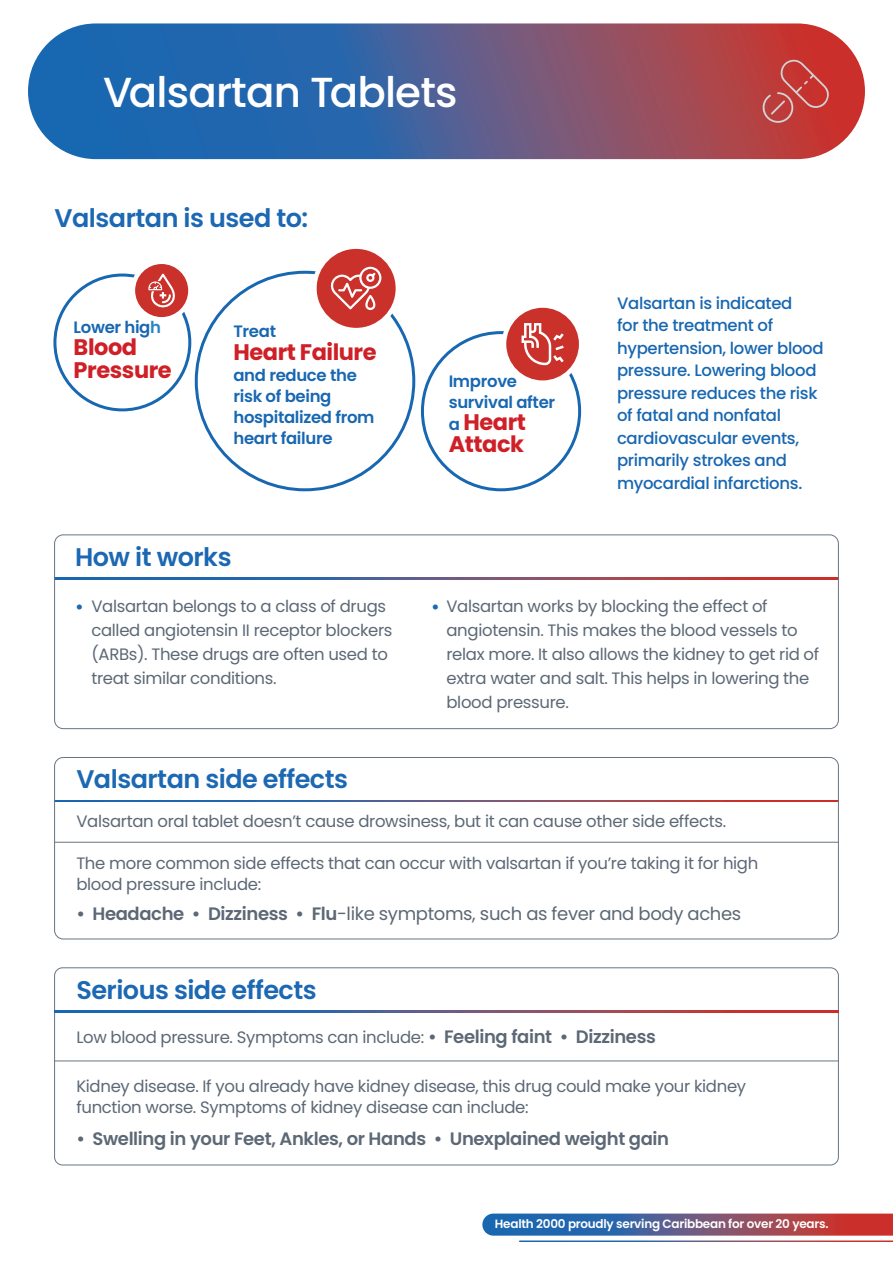
<style>
.page{position:relative;width:893px;height:1263px;background:#fff}
.page>*{position:absolute;margin:0;border:0;box-sizing:border-box;transform-origin:0 0}
.t1{font:500 42px "Poppins";letter-spacing:-.02em;color:#fff}
.t2{font:600 25.5px "Poppins";letter-spacing:-.02em;color:#1c68b3}
.t3{font:700 22.5px/22.5px "Poppins";letter-spacing:-.02em;color:#cf2027}
.t4{font:18px "Poppins";letter-spacing:-.02em;color:#5c6875}
.t5{font:600 18px "Poppins";letter-spacing:-.02em;color:#5c6875}
.t6{font:16.5px/24px "Poppins";letter-spacing:-.02em;color:#5c6875}
.t7{font:500 16.5px/22.5px "Poppins";letter-spacing:-.02em;color:#1867b1}
.t8{font:600 16.5px/21px "Poppins";letter-spacing:-.02em;color:#1867b1}
.t9{font:600 12px "Poppins";letter-spacing:-.02em;color:#fff}
.s1{color:#2784c6}
.s2{font-weight:600;font-size:18px;color:#1c68b3}
.s3{font-weight:600;font-size:16.5px;color:#1867b1}
.s4{font-weight:600}
.s5{font-weight:600;font-size:18px}
</style>
<div class="page">
<div style="left:53px;top:274px;width:138px;height:137px;border:3px solid #1867b1;border-radius:50%"></div>
<svg style="left:502px;top:307px;width:77px;height:78px"></svg>
<svg style="left:194px;top:270px;width:222px;height:222px"></svg>
<svg style="left:312px;top:248px;width:88px;height:84px"></svg>
<svg style="left:131px;top:264px;width:58px;height:58px"></svg>
<svg style="left:28px;top:23px;width:837px;height:136px;background:#5b5b88"></svg>
<hr style="left:55px;top:842px;width:783px;height:1px;background:#687484">
<svg style="left:56px;top:800px;width:781px;height:2px;background:#6b547a"></svg>
<div style="left:54px;top:757px;width:785px;height:182px;border:1px solid #687484;border-radius:9px"></div>
<svg style="left:761px;top:59px;width:68px;height:65px;background:#c44644"></svg>
<div style="left:54px;top:967px;width:785px;height:198px;border:1px solid #687484;border-radius:8px"></div>
<hr style="left:55px;top:1060px;width:783px;height:1px;background:#687484">
<svg style="left:55px;top:1010px;width:783px;height:2px;background:#6b547a"></svg>
<svg style="left:56px;top:577px;width:781px;height:2px;background:#6b547a"></svg>
<div style="left:54px;top:534px;width:785px;height:195px;border:1px solid #687484;border-radius:9px"></div>
<svg style="left:482px;top:1213px;width:411px;height:22px;background:#705a7e"></svg>
<h1 class="t1" style="left:103px;top:68px;width:356px">Valsartan Tablets</h1>
<h2 class="t2" style="left:55px;top:204px;width:255px">Valsartan is used to:</h2>
<p class="t8" style="left:74px;top:317px;width:89px">Lower hig<span class="s1">h</span></p>
<h3 class="t3" style="left:74px;top:336px;width:100px">Blood<br>Pressure</h3>
<p class="t8" style="left:233px;top:321px;width:44px">Treat</p>
<h3 class="t3" style="left:233px;top:340px;width:145px">Heart Failure</h3>
<p class="t8" style="left:233px;top:364px;width:143px">and reduce the risk of being hospitalized from heart failure</p>
<h2 class="t2" style="left:75px;top:542px;width:158px">How it works</h2>
<p class="t6" style="left:75px;top:594px;width:312px"><span class="s2">•</span> Valsartan belongs to a class of drugs</p>
<p class="t6" style="left:91px;top:618px;width:303px">called angiotensin II receptor blockers (ARBs). These drugs are often used to treat similar conditions.</p>
<h2 class="t2" style="left:76px;top:765px;width:273px">Valsartan side effects</h2>
<p class="t8" style="left:449px;top:370px;width:108px">Improve survival after</p>
<h3 class="t3" style="left:449px;top:411px;width:79px"><span class="s3">a</span> Heart<br>Attack</h3>
<p class="t7" style="left:617px;top:292px;width:208px">Valsartan is indicated<br>for the treatment of hypertension, lower blood pressure. Lowering blood pressure reduces the risk of fatal and nonfatal cardiovascular events, primarily strokes and myocardial infarctions.</p>
<p class="t6" style="left:446px;top:594px;width:374px;text-indent:-15px"><span class="s2">•</span> Valsartan works by blocking the effect of angiotensin. This makes the blood vessels to relax more. It also allows the kidney to get rid of extra water and salt. This helps in lowering the blood pressure.</p>
<p class="t6" style="left:76px;top:810px;width:651px">Valsartan oral tablet doesn’t cause drowsiness, but it can cause other side effects.</p>
<p class="t6" style="left:76px;top:852px;width:683px;line-height:21px">The more common side effects that can occur with valsartan if you’re taking it for high blood pressure include:</p>
<p class="t4" style="left:76px;top:903px;width:666px"><span class="s4">• Headache • Dizziness • Flu</span>-like symptoms, such as fever and body aches</p>
<h2 class="t2" style="left:76px;top:975px;width:242px">Serious side effects</h2>
<p class="t6" style="left:76px;top:1025px;width:581px">Low blood pressure. Symptoms can include: <span class="s5">• Feeling faint • Dizziness</span></p>
<p class="t6" style="left:76px;top:1076px;width:671px;line-height:21px">Kidney disease. If you already have kidney disease, this drug could make your kidney function worse. Symptoms of kidney disease can include:</p>
<p class="t5" style="left:76px;top:1128px;width:594px">• Swelling in your Feet, Ankles, or Hands • Unexplained weight gain</p>
<p class="t9" style="left:495px;top:1217px;width:335px">Health 2000 proudly serving Caribbean for over 20 years.</p>
</div>
